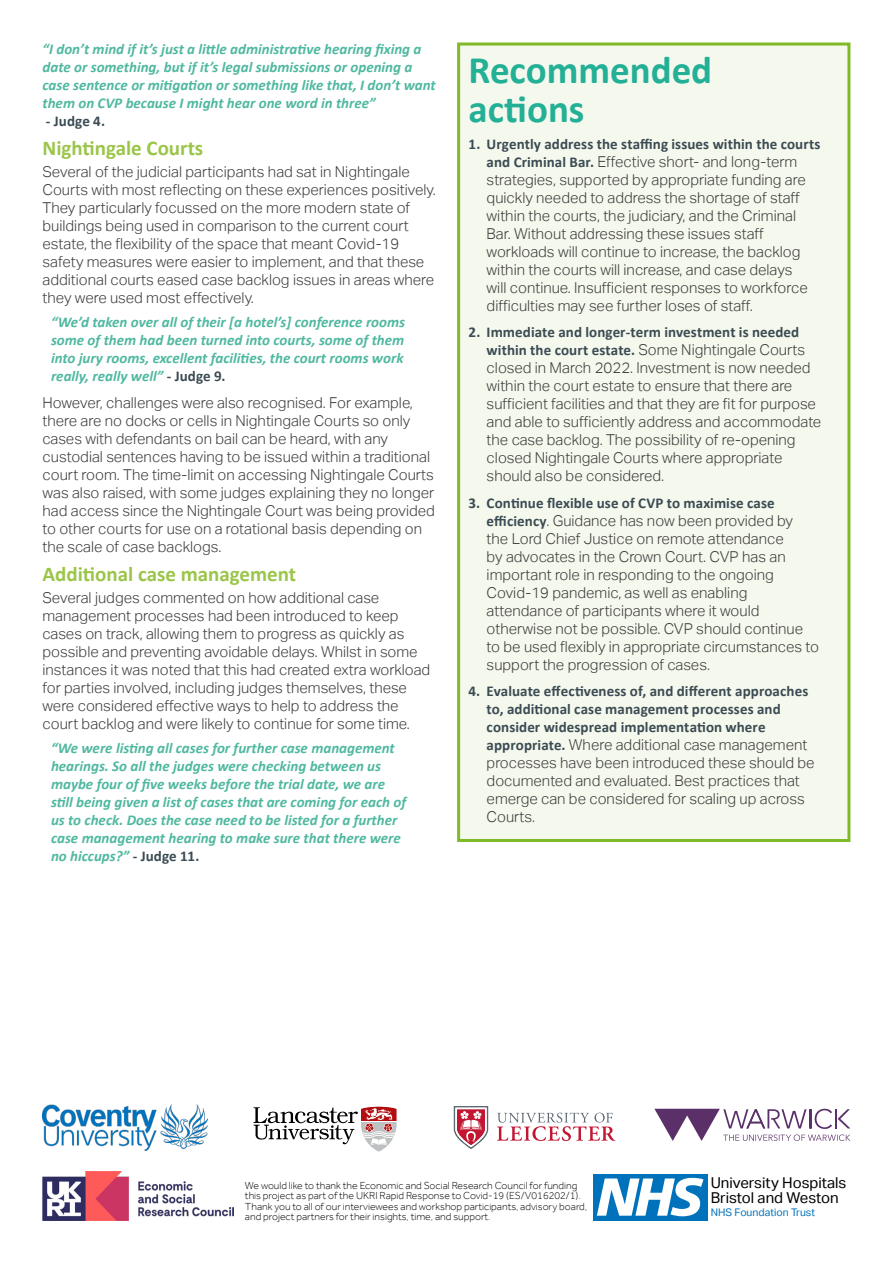
<style>
.page{position:relative;width:893px;height:1263px;background:#fff}
.page>*{position:absolute;margin:0;border:0;box-sizing:border-box;transform-origin:0 0}
.Heading_2{font:700 39px/39px "Calibri";color:#23b096}
.Heading_3{font:700 21px "Calibri";color:#9bc549}
.Text{font:300 15px/18px "Aktiv Grotesk";color:#3c3c3b}
.Text-2{font:italic 700 15px/18px "Calibri";color:#4fb8a0}
.t1{font:15px "Aktiv Grotesk";color:#000}
.Text-3{font:700 15px "Calibri";letter-spacing:.005em;color:#3b4b53}
.t2{font:300 10.5px/10.5px "Effra";color:#000}
.t3{font:10.5px "Aktiv Grotesk";color:#0072bb}
.s1{font-style:normal;color:#3b4b53}
.s2{font-family:"Calibri";font-weight:700;color:#3b4b53}
</style>
<div class="page">
<div style="left:459px;top:44px;width:390px;height:796px;background:#f5f8ed"></div>
<div style="left:457px;top:43px;width:393px;height:799px;border:3px solid #80ba27"></div>
<img style="left:43px;top:1172px;width:190px;height:48px">
<div style="left:594px;top:1174px;width:114px;height:46px;background:#0072bb"></div>
<svg style="left:597px;top:1178px;width:106px;height:38px"></svg>
<svg style="left:454px;top:1106px;width:34px;height:43px"></svg>
<svg style="left:497px;top:1113px;width:118px;height:28px"></svg>
<svg style="left:654px;top:1109px;width:196px;height:32px"></svg>
<img style="left:43px;top:1104px;width:165px;height:47px">
<svg style="left:253px;top:1106px;width:144px;height:46px"></svg>
<hr style="left:361px;top:1121px;width:36px;height:1px;background:#fff">
<p class="Text-2" style="left:43px;top:39px;width:395px">“I don’t mind if it’s just a little administrative hearing fixing a date or something, but if it’s legal submissions or opening a case sentence or mitigation or something like that, I don’t want them on CVP because I might hear one word in three”</p>
<p class="Text-3" style="left:46px;top:111px;width:61px">- Judge 4.</p>
<p class="Heading_3" style="left:43px;top:134px;width:162px">Nightingale Courts</p>
<p class="Text" style="left:43px;top:163px;width:395px">Several of the judicial participants had sat in Nightingale Courts with most reflecting on these experiences positively.<br>They particularly focussed on the more modern state of buildings being used in comparison to the current court estate, the flexibility of the space that meant Covid-19 safety measures were easier to implement, and that these additional courts eased case backlog issues in areas where they were used most effectively.</p>
<p class="Text-2" style="left:51px;top:313px;width:356px;text-align:justify">“We’d taken over all of their [a hotel’s] conference rooms some of them had been turned into courts, some of them into jury rooms, excellent facilities, the court rooms work really, really well” <span class="s1">- Judge 9.</span></p>
<p class="Text" style="left:43px;top:394px;width:394px">However, challenges were also recognised. For example, there are no docks or cells in Nightingale Courts so only cases with defendants on bail can be heard, with any custodial sentences having to be issued within a traditional court room. The time-limit on accessing Nightingale Courts was also raised, with some judges explaining they no longer had access since the Nightingale Court was being provided to other courts for use on a rotational basis depending on the scale of case backlogs.</p>
<p class="Heading_3" style="left:43px;top:560px;width:255px">Additional case management</p>
<p class="Text" style="left:43px;top:589px;width:389px">Several judges commented on how additional case management processes had been introduced to keep cases on track, allowing them to progress as quickly as possible and preventing avoidable delays. Whilst in some instances it was noted that this had created extra workload for parties involved, including judges themselves, these were considered effective ways to help to address the court backlog and were likely to continue for some time.</p>
<p class="Text-2" style="left:51px;top:739px;width:357px">“We were listing all cases for further case management hearings. So all the judges were checking between us maybe four of five weeks before the trial date, we are still being given a list of cases that are coming for each of us to check. Does the case need to be listed for a further case management hearing to make sure that there were no hiccups?” <span class="s1">- Judge 11.</span></p>
<p class="Heading_2" style="left:469px;top:51px;width:245px">Recommended actions</p>
<p class="Text" style="left:487px;top:135px;width:335px;text-indent:-18px"><span class="s2">1. Urgently address the staffing issues within the courts and Criminal Bar.</span> Effective short- and long-term strategies, supported by appropriate funding are quickly needed to address the shortage of staff within the courts, the judiciary, and the Criminal Bar. Without addressing these issues staff workloads will continue to increase, the backlog within the courts will increase, and case delays<br>will continue. Insufficient responses to workforce difficulties may see further loses of staff.</p>
<p class="Text" style="left:487px;top:323px;width:336px;text-indent:-18px"><span class="s2">2. Immediate and longer-term investment is needed within the court estate.</span> Some Nightingale Courts closed in March 2022. Investment is now needed within the court estate to ensure that there are sufficient facilities and that they are fit for purpose and able to sufficiently address and accommodate the case backlog. The possibility of re-opening closed Nightingale Courts where appropriate should also be considered.</p>
<p class="Text" style="left:487px;top:494px;width:334px;text-indent:-18px"><span class="s2">3. Continue flexible use of CVP to maximise case efficiency</span>. Guidance has now been provided by<br>the Lord Chief Justice on remote attendance<br>by advocates in the Crown Court. CVP has an important role in responding to the ongoing Covid-19 pandemic, as well as enabling attendance of participants where it would otherwise not be possible. CVP should continue to be used flexibly in appropriate circumstances to support the progression of cases.</p>
<p class="Text" style="left:487px;top:682px;width:329px;text-indent:-18px"><span class="s2">4. Evaluate effectiveness of, and different approaches to, additional case management processes and consider widespread implementation where appropriate.</span> Where additional case management processes have been introduced these should be documented and evaluated. Best practices that emerge can be considered for scaling up across Courts.</p>
<p class="t2" style="left:245px;top:1180px;width:344px">We would like to thank the Economic and Social Research Council for funding this project as part of the UKRI Rapid Response to Covid-19 (ES/V016202/1).<br>Thank you to all of our interviewees and workshop participants, advisory board, and project partners for their insights, time, and support.</p>
<p class="t1" style="left:711px;top:1174px;width:137px">University Hospitals</p>
<p class="t1" style="left:711px;top:1189px;width:130px">Bristol and Weston</p>
<p class="t3" style="left:711px;top:1206px;width:106px">NHS Foundation Trust</p>
</div>
